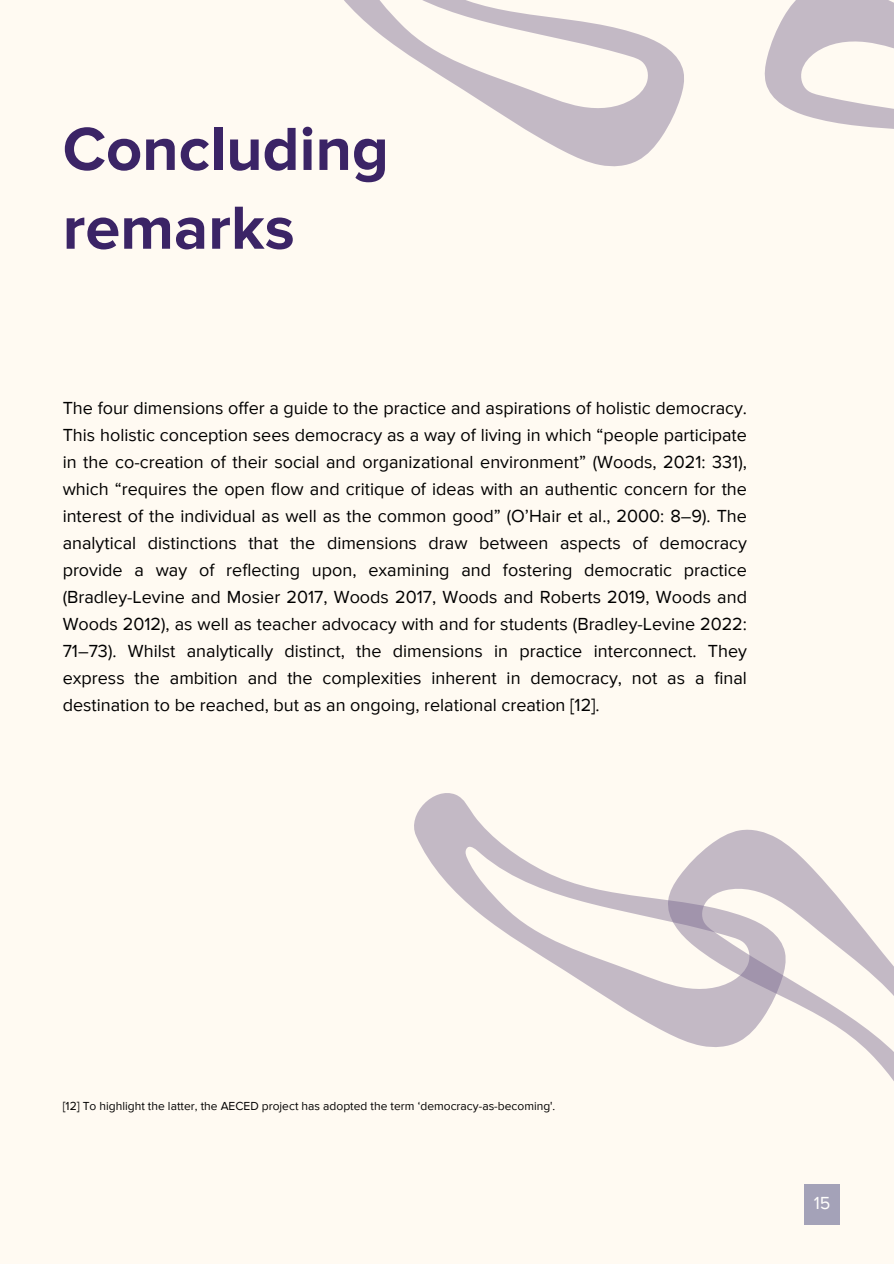
<style>
.page{position:relative;width:894px;height:1264px;background:#fff}
.page>*{position:absolute;margin:0;border:0;box-sizing:border-box;transform-origin:0 0}
.t1{font:700 63px/78.8px "Proxima Nova";color:#3b2466}
.t2{font:18px/27px "Proxima Nova";color:#000;text-align:justify}
.t3{font:18px "Proxima Nova";color:#fff}
.t4{font:12px "Proxima Nova";color:#000}
</style>
<div class="page">
<div style="left:0;top:0;width:893px;height:1263px;background:#fffaf2"></div>
<div style="left:804px;top:1184px;width:35px;height:40px;background:#a4a2b8"></div>
<svg style="left:344px;top:0;width:340px;height:167px"></svg>
<svg style="left:764px;top:0;width:129px;height:129px"></svg>
<svg style="left:414px;top:793px;width:234px;height:230px"></svg>
<svg style="left:648px;top:829px;width:245px;height:367px"></svg>
<p class="t1" style="left:63px;top:112px;width:327px">Concluding remarks</p>
<h1 class="t2" style="left:63px;top:395px;width:685px">The four dimensions offer a guide to the practice and aspirations of holistic democracy.<br>This holistic conception sees democracy as a way of living in which “people participate in the co-creation of their social and organizational environment” (Woods, 2021: 331), which “requires the open flow and critique of ideas with an authentic concern for the interest of the individual as well as the common good” (O’Hair et al., 2000: 8–9). The analytical distinctions that the dimensions draw between aspects of democracy provide a way of reflecting upon, examining and fostering democratic practice (Bradley-Levine and Mosier 2017, Woods 2017, Woods and Roberts 2019, Woods and Woods 2012), as well as teacher advocacy with and for students (Bradley-Levine 2022:<br>71–73). Whilst analytically distinct, the dimensions in practice interconnect. They express the ambition and the complexities inherent in democracy, not as a final destination to be reached, but as an ongoing, relational creation [12].</h1>
<p class="t4" style="left:63px;top:1100px;width:494px">[12] To highlight the latter, the AECED project has adopted the term ‘democracy-as-becoming'.</p>
<p class="t3" style="left:813px;top:1194px;width:18px">15</p>
</div>
